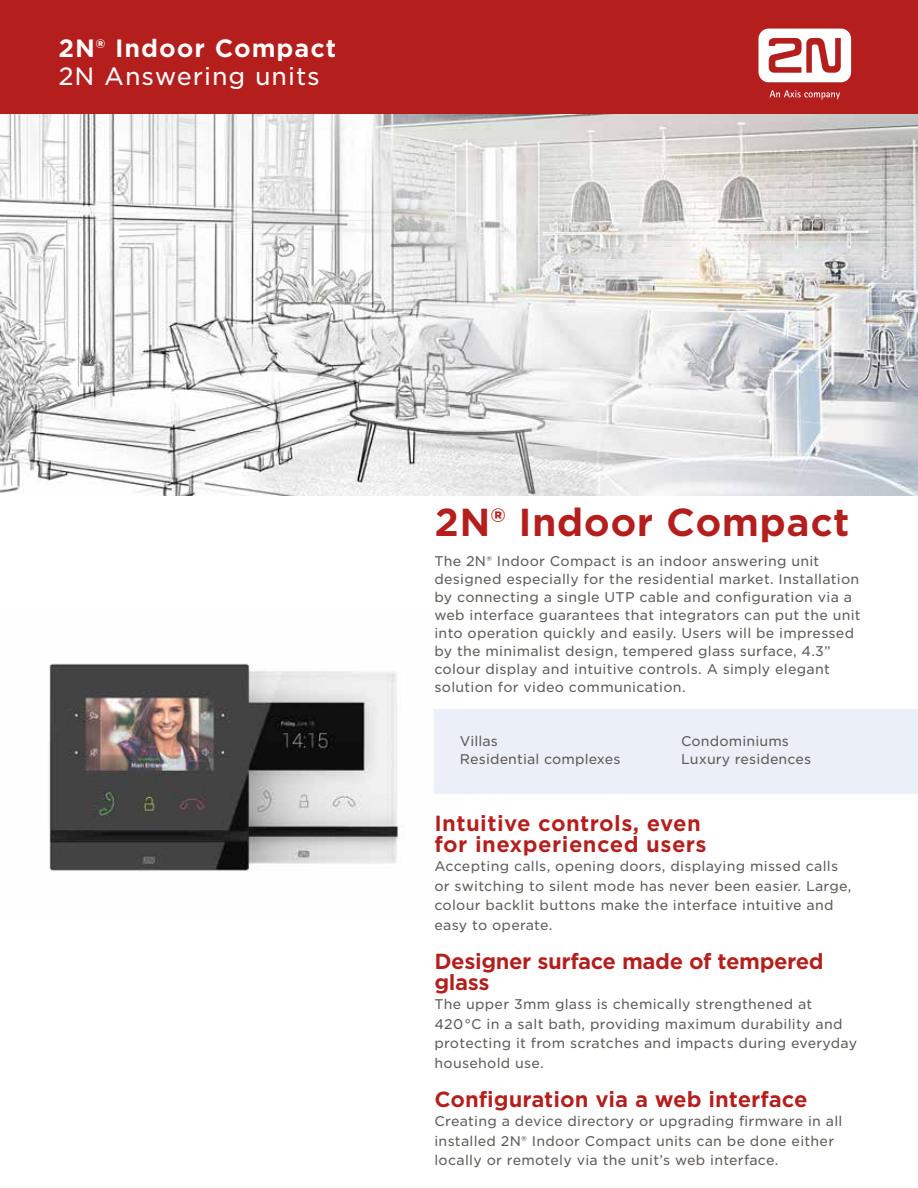
<style>
.page{position:relative;width:918px;height:1188px;background:#fff}
.page>*{position:absolute;margin:0;border:0;box-sizing:border-box;transform-origin:0 0}
.t1{font:700 37.5px "Gotham S Sm";letter-spacing:.01em;color:#b41f1d}
.t2{font:700 24px "Gotham S Sm";letter-spacing:.04em;color:#fff}
.t3{font:24px "Gotham S Sm";letter-spacing:.04em;color:#fff}
.t4{font:700 21px/21px "Gotham S Sm";letter-spacing:.02em;color:#b41f1d}
.t5{font:700 21px/21px "Gotham S Sm";letter-spacing:-.02em;color:#b41f1d}
.t6{font:700 21px "Gotham S Sm";color:#b41f1d}
.t7{font:13.5px/19.5px "Gotham S Sm";letter-spacing:.02em;color:#5f5b57}
.t8{font:13.5px/18px "Gotham S Sm";letter-spacing:.01em;color:#5c5a57}
</style>
<div class="page">
<img style="left:49px;top:663px;width:417px;height:208px">
<div style="left:0;top:0;width:918px;height:115px;background:#b41f1d"></div>
<div style="left:434px;top:709px;width:484px;height:84px;background:#ebeff8"></div>
<svg style="left:759px;top:29px;width:92px;height:53px"></svg>
<svg style="left:770px;top:90px;width:70px;height:9px"></svg>
<img style="left:0;top:115px;width:918px;height:380px">
<h2 class="t2" style="left:58px;top:32px;width:280px">2N® Indoor Compact</h2>
<h2 class="t3" style="left:58px;top:60px;width:263px">2N Answering units</h2>
<h1 class="t1" style="left:434px;top:497px;width:417px">2N® Indoor Compact</h1>
<p class="t7" style="left:434px;top:552px;width:428px;line-height:18px">The 2N® Indoor Compact is an indoor answering unit designed especially for the residential market. Installation by connecting a single UTP cable and configuration via a web interface guarantees that integrators can put the unit into operation quickly and easily. Users will be impressed by the minimalist design, tempered glass surface, 4.3” colour display and intuitive controls. A simply elegant solution for video communication.</p>
<p class="t8" style="left:460px;top:731px;width:162px">Villas<br>Residential complexes</p>
<p class="t8" style="left:681px;top:731px;width:132px">Condominiums<br>Luxury residences</p>
<h3 class="t4" style="left:434px;top:812px;width:274px">Intuitive controls, even for inexperienced users</h3>
<p class="t7" style="left:434px;top:856px;width:418px">Accepting calls, opening doors, displaying missed calls or switching to silent mode has never been easier. Large, colour backlit buttons make the interface intuitive and easy to operate.</p>
<h3 class="t5" style="left:434px;top:950px;width:391px">Designer surface made of tempered glass</h3>
<p class="t7" style="left:434px;top:994px;width:424px">The upper 3mm glass is chemically strengthened at 420°C in a salt bath, providing maximum durability and protecting it from scratches and impacts during everyday household use.</p>
<h3 class="t6" style="left:434px;top:1084px;width:375px">Configuration via a web interface</h3>
<p class="t7" style="left:434px;top:1111px;width:409px">Creating a device directory or upgrading firmware in all installed 2N® Indoor Compact units can be done either locally or remotely via the unit’s web interface.</p>
</div>
